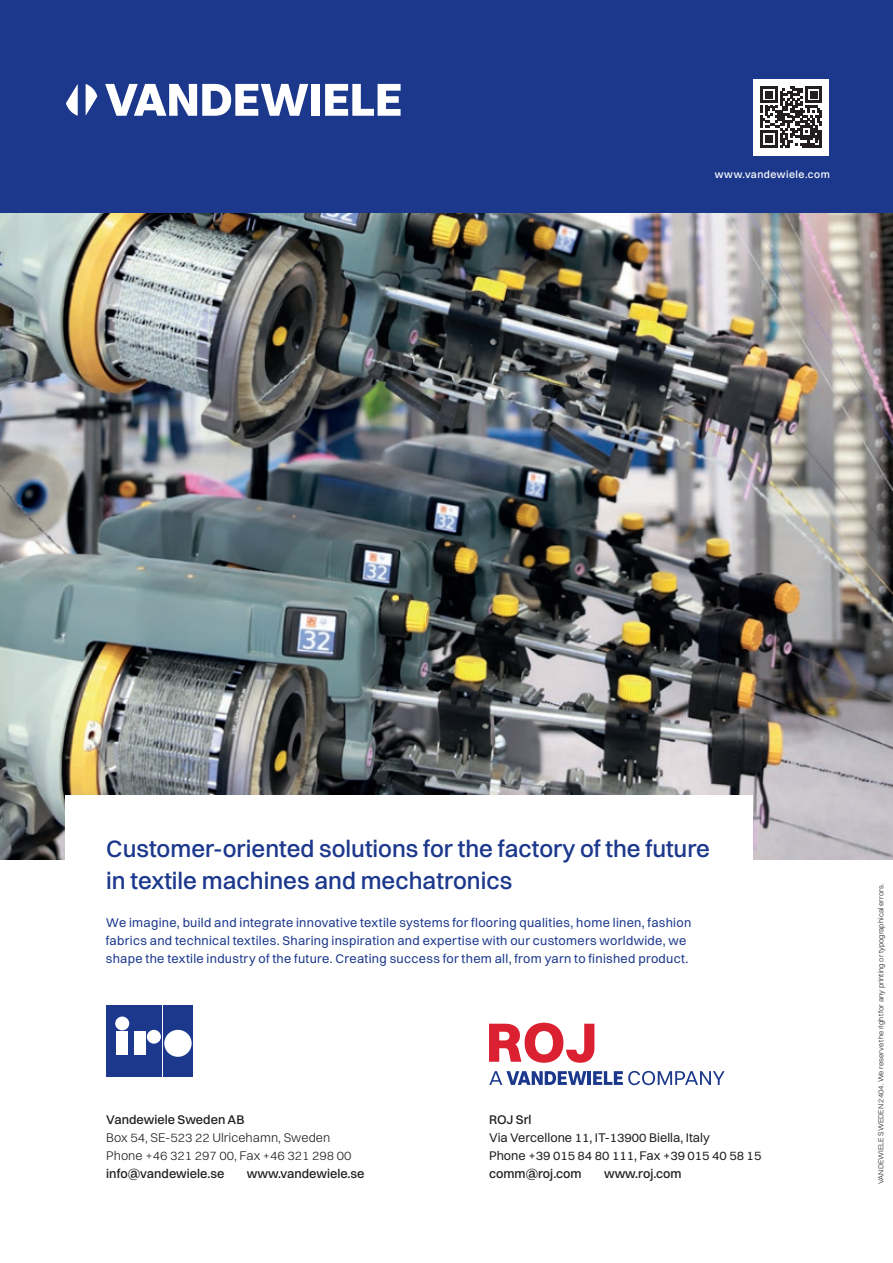
<style>
.page{position:relative;width:893px;height:1263px;background:#fff}
.page>*{position:absolute;margin:0;border:0;box-sizing:border-box;transform-origin:0 0}
.t1{font:500 24px/31.5px "Switzer";color:#1b388c}
.t2{font:12.75px/18px "Switzer";letter-spacing:.02em;color:#1b388c}
.t3{font:500 12.75px "Switzer";color:#231f20}
.t4{font:12.75px/18px "Switzer";color:#231f20}
.t5{font:300 12.75px/18px "Switzer";color:#231f20}
.t6{font:500 10.5px "Switzer";letter-spacing:.045em;color:#fff}
.t7{font:300 7.5px "Switzer";color:#231f20}
</style>
<div class="page">
<img style="left:0;top:213px;width:893px;height:647px">
<div style="left:0;top:0;width:893px;height:213px;background:#1b388c"></div>
<div style="left:753px;top:79px;width:76px;height:76px;background:#fff"></div>
<svg style="left:760px;top:86px;width:62px;height:62px"></svg>
<svg style="left:66px;top:84px;width:12px;height:32px"></svg>
<svg style="left:86px;top:84px;width:11px;height:31px"></svg>
<svg style="left:105px;top:84px;width:203px;height:32px"></svg>
<div style="left:312px;top:84px;width:8px;height:32px;background:#fff"></div>
<svg style="left:325px;top:84px;width:76px;height:32px"></svg>
<div style="left:66px;top:795px;width:687px;height:128px;background:#fff"></div>
<svg style="left:489px;top:1071px;width:97px;height:14px"></svg>
<hr style="left:588px;top:1071px;width:3px;height:14px;background:#1b388c">
<svg style="left:593px;top:1071px;width:132px;height:14px"></svg>
<svg style="left:489px;top:1023px;width:105px;height:40px"></svg>
<div style="left:163px;top:1005px;width:30px;height:72px;background:#1b388c"></div>
<div style="left:164px;top:1030px;width:28px;height:27px;background:#fff;border-radius:50%"></div>
<div style="left:106px;top:1005px;width:56px;height:72px;background:#1b388c"></div>
<div style="left:116px;top:1032px;width:12px;height:23px;background:#fff"></div>
<div style="left:115px;top:1016px;width:14px;height:14px;background:#fff;border-radius:50%"></div>
<div style="left:134px;top:1032px;width:12px;height:23px;background:#fff"></div>
<div style="left:147px;top:1030px;width:14px;height:14px;background:#fff;border-radius:50%"></div>
<p class="t6" style="left:715px;top:168px;width:117px">www.vandewiele.com</p>
<h1 class="t1" style="left:106px;top:832px;width:605px">Customer-oriented solutions for the factory of the future in textile machines and mechatronics</h1>
<p class="t2" style="left:106px;top:914px;width:587px">We imagine, build and integrate innovative textile systems for flooring qualities, home linen, fashion fabrics and technical textiles. Sharing inspiration and expertise with our customers worldwide, we shape the textile industry of the future. Creating success for them all, from yarn to finished product.</p>
<p class="t3" style="left:106px;top:1112px;width:140px">Vandewiele Sweden AB</p>
<p class="t5" style="left:106px;top:1128px;width:247px">Box 54, SE-523 22 Ulricehamn, Sweden<br>Phone +46 321 297 00, Fax +46 321 298 00</p>
<p class="t3" style="left:106px;top:1166px;width:120px">info@vandewiele.se</p>
<p class="t3" style="left:247px;top:1166px;width:119px">www.vandewiele.se</p>
<p class="t3" style="left:489px;top:1112px;width:44px">ROJ Srl</p>
<p class="t4" style="left:489px;top:1128px;width:274px">Via Vercellone 11, IT-13900 Biella, Italy<br>Phone +39 015 84 80 111, Fax +39 015 40 58 15</p>
<p class="t3" style="left:489px;top:1166px;width:94px">comm@roj.com</p>
<p class="t3" style="left:604px;top:1166px;width:79px">www.roj.com</p>
<p class="t7" style="left:876px;top:1184px;width:302px;rotate:-90deg">VANDEWIELE SWEDEN 2404. We reserve the right for any printing or typographical errors.</p>
</div>
